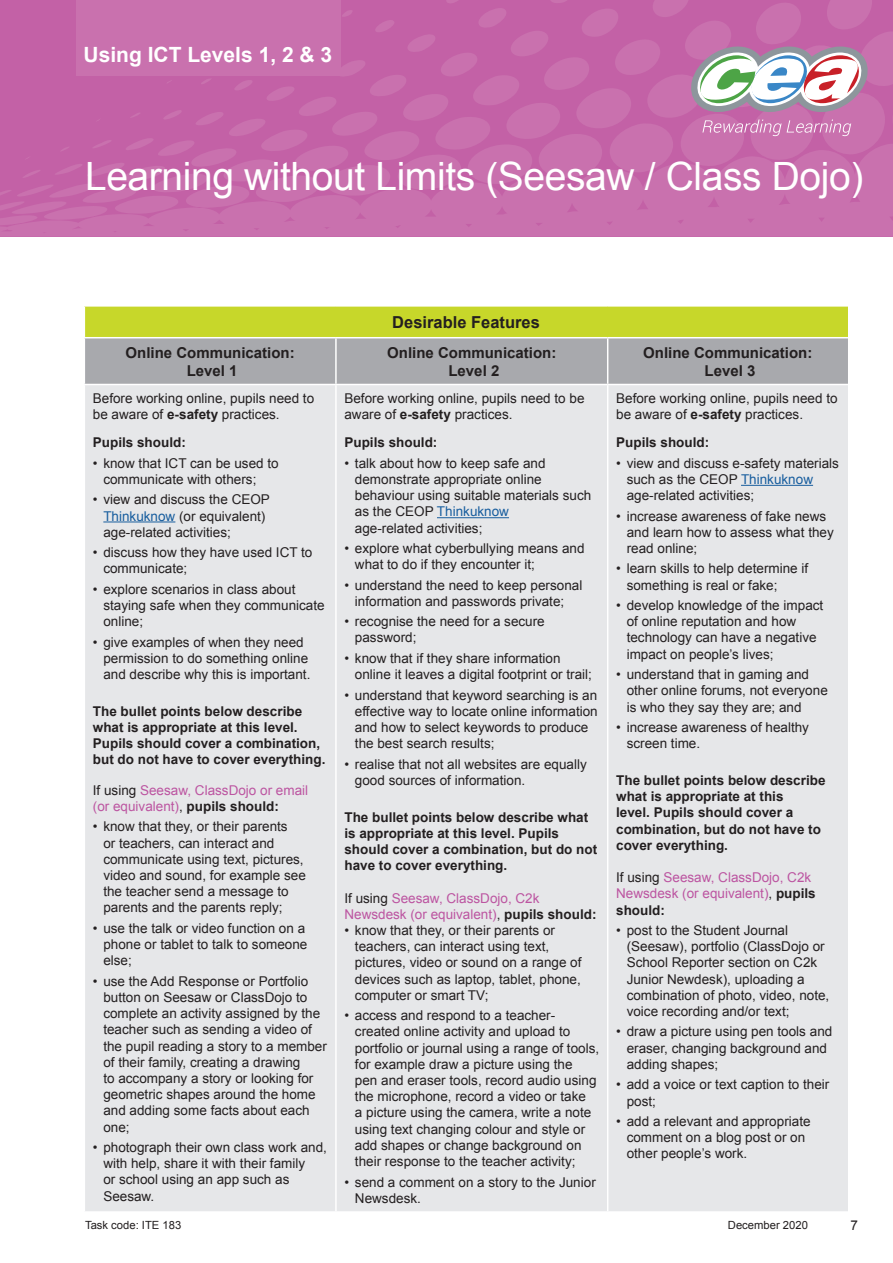
<style>
.page{position:relative;width:893px;height:1263px;background:#fff}
.page>*{position:absolute;margin:0;border:0;box-sizing:border-box;transform-origin:0 0}
.t1{font:39px "Arial";letter-spacing:-.01em;color:#fff}
.t2{font:700 21px "Arial";color:#fff}
.BULLETS{font:700 16.5px "Arial";color:#231f20}
.t3{font:700 15px/18px "Arial";color:#231f20;text-align:center}
.Body-Copy{font:13.5px/16.2px "Arial";color:#231f20}
.Text_Body{font:700 13.5px/16.2px "Arial";color:#231f20}
.Text_Body-2{font:13.5px/16.2px "Arial";color:#bc55a1}
.Body-Bullets{font:13.5px/16.2px "Arial";color:#bc55a1}
.Body-Copy-2{font:700 13.5px "Arial";color:#231f20}
.t4{font:11.25px "Arial";color:#231f20}
.s1{font-weight:700}
.s2{color:#175d9e}
.s3{color:#231f20}
.s4{font-weight:700;color:#231f20}
</style>
<div class="page">
<svg style="left:0;top:0;width:893px;height:237px;background:#c669aa"></svg>
<div style="left:77px;top:0;width:264px;height:75px;background:#c971ae"></div>
<svg style="left:677px;top:42px;width:191px;height:94px"></svg>
<div style="left:84px;top:306px;width:764px;height:32px;background:#c7d72a"></div>
<div style="left:85px;top:338px;width:763px;height:46px;background:#a8a9ad"></div>
<div style="left:85px;top:385px;width:763px;height:826px;background:#e6e7e9"></div>
<hr style="left:84px;top:305px;width:252px;height:2px;background:#fff">
<hr style="left:336px;top:305px;width:272px;height:2px;background:#fff">
<hr style="left:608px;top:305px;width:240px;height:2px;background:#fff">
<hr style="left:84px;top:337px;width:252px;height:1px;background:#fff">
<hr style="left:336px;top:337px;width:272px;height:1px;background:#fff">
<hr style="left:608px;top:337px;width:240px;height:1px;background:#fff">
<hr style="left:335px;top:338px;width:2px;height:46px;background:#fff">
<hr style="left:335px;top:385px;width:2px;height:826px;background:#fff">
<hr style="left:607px;top:338px;width:1px;height:46px;background:#fff">
<hr style="left:607px;top:385px;width:1px;height:826px;background:#fff">
<hr style="left:84px;top:307px;width:1px;height:30px;background:#fff">
<hr style="left:103px;top:521px;width:72px;height:1px;background:#175d9e">
<hr style="left:437px;top:517px;width:72px;height:1px;background:#175d9e">
<hr style="left:741px;top:485px;width:72px;height:1px;background:#175d9e">
<h2 class="t2" style="left:84px;top:41px;width:250px">Using ICT Levels 1, 2 &amp; 3</h2>
<h1 class="t1" style="left:85px;top:151px;width:780px">Learning without Limits (Seesaw / Class Dojo)</h1>
<h2 class="t2" style="left:238px;top:159px;width:175px">Music and Sound</h2>
<p class="BULLETS" style="left:392px;top:311px;width:149px">Desirable Features</p>
<p class="t3" style="left:126px;top:344px;width:171px">Online Communication:<br>Level 1</p>
<p class="t3" style="left:387px;top:344px;width:171px">Online Communication:<br>Level 2</p>
<p class="t3" style="left:643px;top:344px;width:171px">Online Communication:<br>Level 3</p>
<p class="Body-Copy" style="left:93px;top:390px;width:223px">Before working online, pupils need to be aware of <span class="s1">e-safety</span> practices.</p>
<p class="Body-Copy-2" style="left:93px;top:434px;width:95px">Pupils should:</p>
<p class="Body-Copy" style="left:103px;top:455px;width:177px;text-indent:-10px">• know that ICT can be used to communicate with others;</p>
<p class="Body-Copy" style="left:103px;top:492px;width:168px;text-indent:-10px">• view and discuss the CEOP<br><span class="s2">Thinkuknow</span> (or equivalent) age-related activities;</p>
<p class="Body-Copy" style="left:103px;top:544px;width:211px;text-indent:-10px">• discuss how they have used ICT to communicate;</p>
<p class="Body-Copy" style="left:103px;top:581px;width:223px;text-indent:-10px">• explore scenarios in class about staying safe when they communicate online;</p>
<p class="Body-Copy" style="left:103px;top:634px;width:209px;text-indent:-10px">• give examples of when they need permission to do something online and describe why this is important.</p>
<p class="Text_Body" style="left:93px;top:703px;width:234px">The bullet points below describe what is appropriate at this level.<br>Pupils should cover a combination, but do not have to cover everything.</p>
<p class="Body-Bullets" style="left:93px;top:782px;width:217px"><span class="s3">If using</span> Seesaw, ClassDojo or email (or equivalent)<span class="s3">,</span> <span class="s4">pupils should:</span></p>
<p class="Body-Copy" style="left:103px;top:819px;width:204px;text-indent:-10px">• know that they, or their parents<br>or teachers, can interact and communicate using text, pictures, video and sound, for example see the teacher send a message to parents and the parents reply;</p>
<p class="Body-Copy" style="left:103px;top:920px;width:206px;text-indent:-10px">• use the talk or video function on a phone or tablet to talk to someone else;</p>
<p class="Body-Copy" style="left:103px;top:973px;width:225px;text-indent:-10px">• use the Add Response or Portfolio button on Seesaw or ClassDojo to complete an activity assigned by the teacher such as sending a video of the pupil reading a story to a member of their family, creating a drawing<br>to accompany a story or looking for geometric shapes around the home and adding some facts about each one;</p>
<p class="Body-Copy" style="left:103px;top:1139px;width:225px;text-indent:-10px">• photograph their own class work and, with help, share it with their family<br>or school using an app such as<br>Seesaw.</p>
<p class="Body-Copy" style="left:344px;top:390px;width:242px">Before working online, pupils need to be aware of <span class="s1">e-safety</span> practices.</p>
<p class="Body-Copy-2" style="left:344px;top:434px;width:95px">Pupils should:</p>
<p class="Body-Copy" style="left:355px;top:455px;width:238px;text-indent:-10px">• talk about how to keep safe and demonstrate appropriate online behaviour using suitable materials such as the CEOP <span class="s2">Thinkuknow<br></span>age-related activities;</p>
<p class="Body-Copy" style="left:355px;top:540px;width:231px;text-indent:-10px">• explore what cyberbullying means and what to do if they encounter it;</p>
<p class="Body-Copy" style="left:344px;top:577px;width:239px;text-align:center">• understand the need to keep personal information and passwords private;</p>
<p class="Body-Copy" style="left:355px;top:613px;width:191px;text-indent:-10px">• recognise the need for a secure password;</p>
<p class="Body-Copy" style="left:355px;top:650px;width:239px;text-indent:-10px">• know that if they share information online it leaves a digital footprint or trail;</p>
<p class="Body-Copy" style="left:355px;top:687px;width:244px;text-indent:-10px">• understand that keyword searching is an effective way to locate online information and how to select keywords to produce the best search results;</p>
<p class="Body-Copy" style="left:355px;top:756px;width:233px;text-indent:-10px">• realise that not all websites are equally good sources of information.</p>
<p class="Text_Body" style="left:344px;top:809px;width:254px">The bullet points below describe what is appropriate at this level. Pupils should cover a combination, but do not have to cover everything.</p>
<p class="Text_Body-2" style="left:344px;top:890px;width:254px"><span class="s3">If using</span> Seesaw, ClassDojo, C2k<br>Newsdesk (or equivalent)<span class="s3">,</span> <span class="s4">pupils should:</span></p>
<p class="Body-Copy" style="left:355px;top:922px;width:228px;text-indent:-10px">• know that they, or their parents or teachers, can interact using text, pictures, video or sound on a range of devices such as laptop, tablet, phone, computer or smart TV;</p>
<p class="Body-Copy" style="left:355px;top:1007px;width:246px;text-indent:-10px">• access and respond to a teacher&shy;created online activity and upload to portfolio or journal using a range of tools, for example draw a picture using the<br>pen and eraser tools, record audio using the microphone, record a video or take<br>a picture using the camera, write a note using text changing colour and style or add shapes or change background on their response to the teacher activity;</p>
<p class="Body-Copy" style="left:355px;top:1174px;width:242px;text-indent:-10px">• send a comment on a story to the Junior<br>Newsdesk.</p>
<p class="Body-Copy" style="left:616px;top:390px;width:223px">Before working online, pupils need to be aware of <span class="s1">e-safety</span> practices.</p>
<p class="Body-Copy-2" style="left:616px;top:434px;width:95px">Pupils should:</p>
<p class="Body-Copy" style="left:627px;top:455px;width:214px;text-indent:-10px">• view and discuss e-safety materials such as the CEOP <span class="s2">Thinkuknow </span>age-related activities;</p>
<p class="Body-Copy" style="left:627px;top:508px;width:209px;text-indent:-10px">• increase awareness of fake news and learn how to assess what they read online;</p>
<p class="Body-Copy" style="left:627px;top:561px;width:183px;text-indent:-10px">• learn skills to help determine if something is real or fake;</p>
<p class="Body-Copy" style="left:627px;top:597px;width:198px;text-indent:-10px">• develop knowledge of the impact of online reputation and how technology can have a negative impact on people’s lives;</p>
<p class="Body-Copy" style="left:627px;top:666px;width:203px;text-indent:-10px">• understand that in gaming and other online forums, not everyone is who they say they are; and</p>
<p class="Body-Copy" style="left:627px;top:719px;width:184px;text-indent:-10px">• increase awareness of healthy screen time.</p>
<p class="Text_Body" style="left:616px;top:772px;width:211px">The bullet points below describe what is appropriate at this<br>level. Pupils should cover a combination, but do not have to cover everything.</p>
<p class="Text_Body-2" style="left:616px;top:869px;width:201px"><span class="s3">If using</span> Seesaw, ClassDojo, C2k<br>Newsdesk (or equivalent)<span class="s3">,</span> <span class="s4">pupils should:</span></p>
<p class="Body-Copy" style="left:627px;top:922px;width:204px;text-indent:-10px">• post to the Student Journal (Seesaw), portfolio (ClassDojo or<br>School Reporter section on C2k<br>Junior Newdesk), uploading a combination of photo, video, note, voice recording and/or text;</p>
<p class="Body-Copy" style="left:627px;top:1024px;width:207px;text-indent:-10px">• draw a picture using pen tools and eraser, changing background and adding shapes;</p>
<p class="Body-Copy" style="left:627px;top:1077px;width:204px;text-indent:-10px">• add a voice or text caption to their post;</p>
<p class="Body-Copy" style="left:627px;top:1113px;width:185px;text-indent:-10px">• add a relevant and appropriate comment on a blog post or on other people’s work.</p>
<p class="t4" style="left:85px;top:1217px;width:98px">Task code: ITE 183</p>
<p class="t4" style="left:728px;top:1217px;width:82px">December 2020</p>
<p class="Body-Copy" style="left:850px;top:1217px;width:9px">7</p>
</div>
